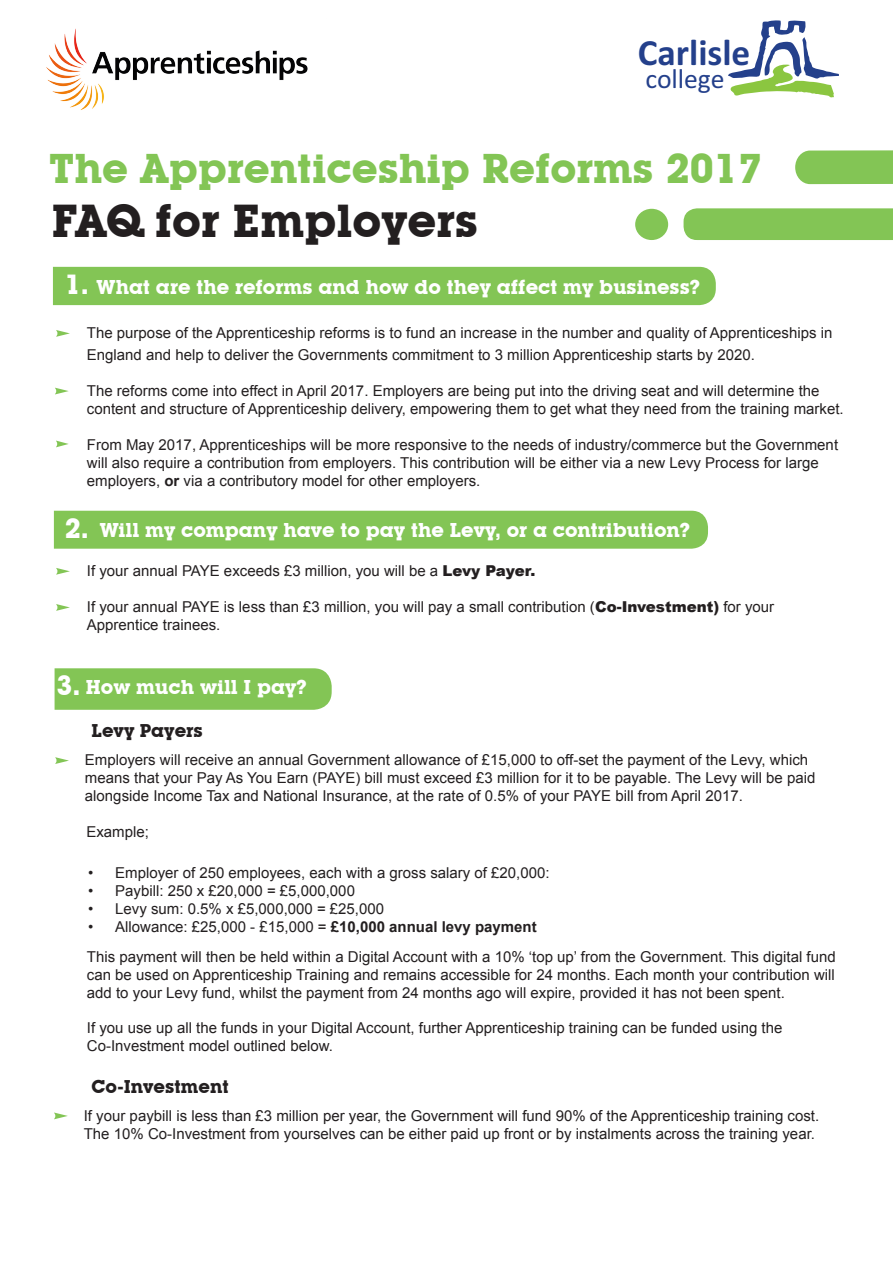
<style>
.page{position:relative;width:893px;height:1263px;background:#fff}
.page>*{position:absolute;margin:0;border:0;box-sizing:border-box;transform-origin:0 0}
.t1{font:700 45px "Lubalin Graph IT Cby BT";color:#231f20}
.t2{font:700 40.5px "Lubalin Graph IT Cby BT";color:#83c555}
.t3{font:700 37.2px "Calibri";color:#24408b}
.t4{font:27.75px "Calibri";letter-spacing:-.005em;color:#24408b}
.t5{font:700 27px "Lubalin Graph IT Cby BT";color:#fff}
.t6{font:700 19.5px "Lubalin Graph IT Cby BT";color:#fff}
.t7{font:700 18px "Lubalin Graph IT Cby BT";color:#231f20}
.t8{font:15px/18px "Arial";color:#231f20}
.s1{font-weight:700}
.s2{font-weight:900}
</style>
<div class="page">
<div style="left:53px;top:267px;width:663px;height:38px;background:#83c555"></div>
<img style="left:46px;top:28px;width:262px;height:82px">
<svg style="left:728px;top:20px;width:111px;height:77px"></svg>
<div style="left:795px;top:150px;width:98px;height:34px;background:#83c555"></div>
<svg style="left:56px;top:330px;width:14px;height:7px"></svg>
<svg style="left:55px;top:388px;width:14px;height:6px"></svg>
<svg style="left:56px;top:441px;width:13px;height:6px"></svg>
<div style="left:635px;top:209px;width:33px;height:31px;background:#83c555;border-radius:50%"></div>
<div style="left:54px;top:511px;width:654px;height:38px;background:#83c555"></div>
<div style="left:684px;top:208px;width:209px;height:32px;background:#83c555"></div>
<svg style="left:56px;top:568px;width:14px;height:7px"></svg>
<div style="left:55px;top:668px;width:277px;height:42px;background:#83c555"></div>
<svg style="left:55px;top:757px;width:14px;height:7px"></svg>
<svg style="left:56px;top:604px;width:14px;height:7px"></svg>
<svg style="left:54px;top:1112px;width:14px;height:7px"></svg>
<p class="t3" style="left:638px;top:29px;width:114px">Carlisle</p>
<p class="t4" style="left:645px;top:61px;width:81px">college</p>
<p class="t2" style="left:49px;top:144px;width:715px">The Apprenticeship Reforms 2017</p>
<p class="t1" style="left:52px;top:194px;width:428px">FAQ for Employers</p>
<p class="t5" style="left:65px;top:268px;width:26px">1.</p>
<p class="t6" style="left:97px;top:275px;width:605px">What are the reforms and how do they affect my business?</p>
<p class="t8" style="left:87px;top:322px;width:747px;line-height:21.6px">The purpose of the Apprenticeship reforms is to fund an increase in the number and quality of Apprenticeships in<br>England and help to deliver the Governments commitment to 3 million Apprenticeship starts by 2020.</p>
<p class="t8" style="left:87px;top:382px;width:758px">The reforms come into effect in April 2017. Employers are being put into the driving seat and will determine the content and structure of Apprenticeship delivery, empowering them to get what they need from the training market.</p>
<p class="t8" style="left:87px;top:436px;width:753px">From May 2017, Apprenticeships will be more responsive to the needs of industry/commerce but the Government will also require a contribution from employers. This contribution will be either via a new Levy Process for large employers, <span class="s1">or</span> via a contributory model for other employers.</p>
<p class="t5" style="left:65px;top:512px;width:26px">2.</p>
<p class="t6" style="left:100px;top:518px;width:592px">Will my company have to pay the Levy, or a contribution?</p>
<p class="t8" style="left:87px;top:561px;width:450px">If your annual PAYE exceeds £3 million, you will be a <span class="s2">Levy Payer.</span></p>
<p class="t8" style="left:87px;top:597px;width:689px">If your annual PAYE is less than £3 million, you will pay a small contribution (<span class="s2">Co-Investment)</span> for your</p>
<p class="t8" style="left:87px;top:615px;width:135px">Apprentice trainees.</p>
<p class="t5" style="left:56px;top:669px;width:26px">3.</p>
<p class="t6" style="left:86px;top:676px;width:222px">How much will I pay?</p>
<p class="t7" style="left:91px;top:720px;width:113px">Levy Payers</p>
<p class="t8" style="left:85px;top:751px;width:732px">Employers will receive an annual Government allowance of £15,000 to off-set the payment of the Levy, which means that your Pay As You Earn (PAYE) bill must exceed £3 million for it to be payable. The Levy will be paid alongside Income Tax and National Insurance, at the rate of 0.5% of your PAYE bill from April 2017.</p>
<p class="t8" style="left:86px;top:823px;width:64px">Example;</p>
<p class="t8" style="left:88px;top:864px;width:463px">• Employer of 250 employees, each with a gross salary of £20,000:</p>
<p class="t8" style="left:88px;top:882px;width:268px">• Paybill: 250 x £20,000 = £5,000,000</p>
<p class="t8" style="left:88px;top:900px;width:297px">• Levy sum: 0.5% x £5,000,000 = £25,000</p>
<p class="t8" style="left:88px;top:918px;width:450px">• Allowance: £25,000 - £15,000 = <span class="s1">£10,000 annual levy payment</span></p>
<p class="t8" style="left:87px;top:948px;width:750px;text-align:justify">This payment will then be held within a Digital Account with a 10% ‘top up’ from the Government. This digital fund can be used on Apprenticeship Training and remains accessible for 24 months. Each month your contribution will add to your Levy fund, whilst the payment from 24 months ago will expire, provided it has not been spent.</p>
<p class="t8" style="left:87px;top:1019px;width:697px">If you use up all the funds in your Digital Account, further Apprenticeship training can be funded using the</p>
<p class="t8" style="left:87px;top:1037px;width:247px">Co-Investment model outlined below.</p>
<p class="t7" style="left:91px;top:1076px;width:139px">Co-Investment</p>
<p class="t8" style="left:84px;top:1106px;width:737px">If your paybill is less than £3 million per year, the Government will fund 90% of the Apprenticeship training cost.<br>The 10% Co-Investment from yourselves can be either paid up front or by instalments across the training year.</p>
</div>
